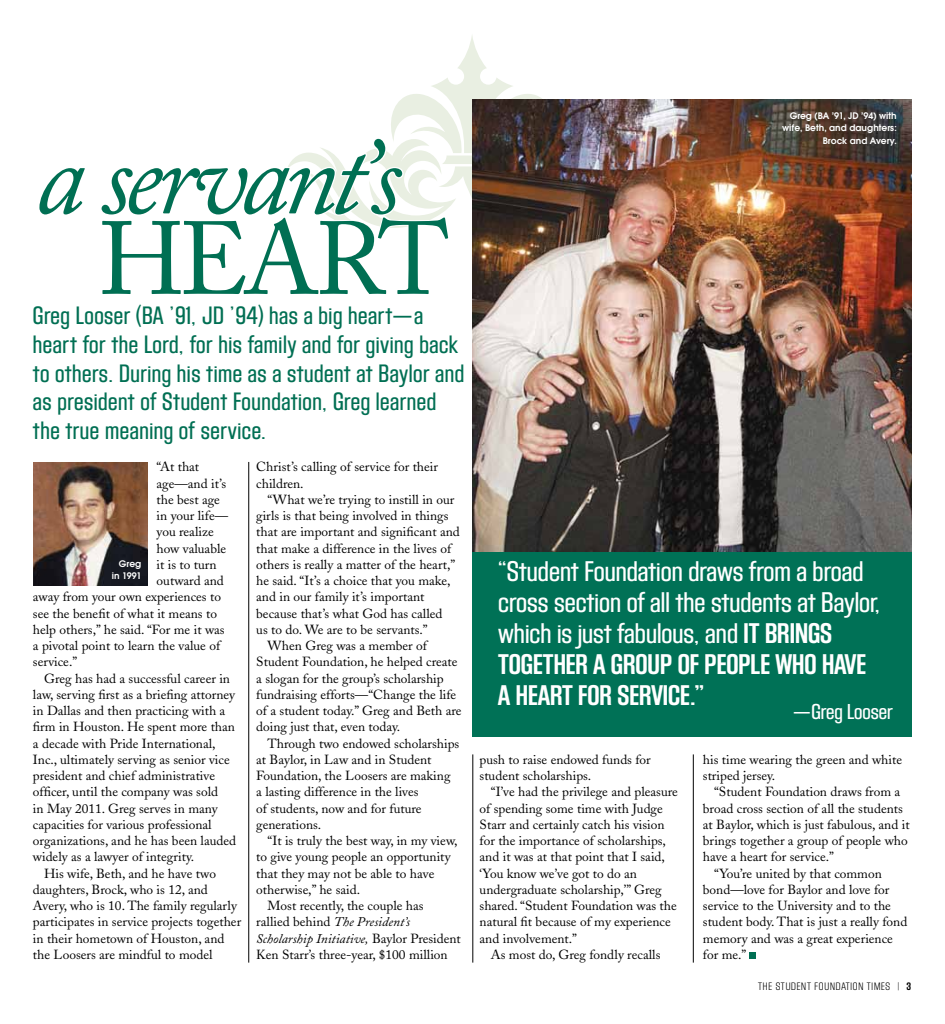
<style>
.page{position:relative;width:945px;height:1024px;background:#fff}
.page>*{position:absolute;margin:0;border:0;box-sizing:border-box;transform-origin:0 0}
.t1{font:italic 108.75px "Adobe Caslon";letter-spacing:-.06em;color:#006f53}
.t2{font:102.38px "Adobe Caslon";letter-spacing:-.05em;color:#006f53}
.t3{font:29.75px/31px "Block Gothic Med Cond";color:#fff}
.t4{font:29.75px/31px "Block Gothic Bold Cond";color:#fff}
.t5{font:26.25px/28.8px "Block Gothic Med Cond";letter-spacing:.02em;color:#006f53}
.t6{font:22.5px "Block Gothic Med Cond";color:#fff}
.t7{font:13.12px/16.2px "Adobe Caslon";color:#000}
.t8{font:italic 13.12px "Adobe Caslon";color:#000}
.t9{font:11.25px "Block Gothic Light Cond";letter-spacing:.07em;color:#000}
.t10{font:600 10px/12.5px "Avant Garde ITC";color:#fff;text-align:right}
.s1{font-style:normal}
.s2{font-family:"Block Gothic Bold Cond"}
</style>
<div class="page">
<svg style="left:391px;top:35px;width:151px;height:171px"></svg>
<svg style="left:288px;top:136px;width:162px;height:92px"></svg>
<hr style="left:248px;top:462px;width:1px;height:500px;background:#000">
<svg style="left:749px;top:953px;width:6px;height:6px"></svg>
<img style="left:34px;top:462px;width:114px;height:123px">
<div style="left:472px;top:541px;width:439px;height:195px;background:#007156"></div>
<img style="left:472px;top:99px;width:439px;height:452px">
<hr style="left:693px;top:754px;width:1px;height:208px;background:#000">
<hr style="left:472px;top:754px;width:1px;height:208px;background:#000">
<h1 class="t1" style="left:36px;top:118px;width:367px">a servant’s</h1>
<h2 class="t2" style="left:99px;top:199px;width:352px">HEART</h2>
<h3 class="t5" style="left:33px;top:302px;width:433px">Greg Looser (BA ’91, JD ’94) has a big heart—a heart for the Lord, for his family and for giving back to others. During his time as a student at Baylor and as president of Student Foundation, Greg learned the true meaning of service.</h3>
<p class="t7" style="left:157px;top:459px;width:44px">“At that</p>
<p class="t7" style="left:157px;top:475px;width:71px">age—and it’s</p>
<p class="t7" style="left:157px;top:491px;width:65px">the best age</p>
<p class="t7" style="left:157px;top:508px;width:73px">in your life—</p>
<p class="t7" style="left:157px;top:524px;width:59px">you realize</p>
<p class="t7" style="left:157px;top:540px;width:71px">how valuable</p>
<p class="t7" style="left:157px;top:556px;width:62px">it is to turn</p>
<p class="t7" style="left:157px;top:573px;width:69px">outward and</p>
<p class="t7" style="left:33px;top:589px;width:190px">away from your own experiences to</p>
<p class="t7" style="left:33px;top:605px;width:186px">see the benefit of what it means to</p>
<p class="t7" style="left:33px;top:621px;width:193px">help others,” he said. “For me it was</p>
<p class="t7" style="left:33px;top:638px;width:189px">a pivotal point to learn the value of</p>
<p class="t7" style="left:33px;top:654px;width:46px">service.”</p>
<p class="t7" style="left:44px;top:670px;width:187px">Greg has had a successful career in</p>
<p class="t7" style="left:33px;top:686px;width:204px">law, serving first as a briefing attorney</p>
<p class="t7" style="left:33px;top:703px;width:194px">in Dallas and then practicing with a</p>
<p class="t7" style="left:33px;top:719px;width:204px">firm in Houston. He spent more than</p>
<p class="t7" style="left:33px;top:735px;width:184px">a decade with Pride International,</p>
<p class="t7" style="left:33px;top:751px;width:198px">Inc., ultimately serving as senior vice</p>
<p class="t7" style="left:33px;top:768px;width:184px">president and chief administrative</p>
<p class="t7" style="left:33px;top:784px;width:187px">officer, until the company was sold</p>
<p class="t7" style="left:33px;top:800px;width:186px">in May 2011. Greg serves in many</p>
<p class="t7" style="left:33px;top:816px;width:180px">capacities for various professional</p>
<p class="t7" style="left:33px;top:833px;width:205px">organizations, and he has been lauded</p>
<p class="t7" style="left:33px;top:849px;width:163px">widely as a lawyer of integrity.</p>
<p class="t7" style="left:44px;top:865px;width:173px">His wife, Beth, and he have two</p>
<p class="t7" style="left:33px;top:881px;width:176px">daughters, Brock, who is 12, and</p>
<p class="t7" style="left:33px;top:898px;width:205px">Avery, who is 10. The family regularly</p>
<p class="t7" style="left:33px;top:914px;width:210px">participates in service projects together</p>
<p class="t7" style="left:33px;top:930px;width:193px">in their hometown of Houston, and</p>
<p class="t7" style="left:33px;top:946px;width:181px">the Loosers are mindful to model</p>
<p class="t7" style="left:256px;top:459px;width:183px">Christ’s calling of service for their children.</p>
<p class="t7" style="left:267px;top:491px;width:189px">“What we’re trying to instill in our</p>
<p class="t7" style="left:256px;top:508px;width:194px">girls is that being involved in things</p>
<p class="t7" style="left:256px;top:524px;width:205px">that are important and significant and</p>
<p class="t7" style="left:256px;top:540px;width:196px">that make a difference in the lives of</p>
<p class="t7" style="left:256px;top:556px;width:201px">others is really a matter of the heart,”</p>
<p class="t7" style="left:256px;top:573px;width:196px">he said. “It’s a choice that you make,</p>
<p class="t7" style="left:256px;top:589px;width:170px">and in our family it’s important</p>
<p class="t7" style="left:256px;top:605px;width:188px">because that’s what God has called</p>
<p class="t7" style="left:256px;top:621px;width:173px">us to do. We are to be servants.”</p>
<p class="t7" style="left:267px;top:638px;width:161px">When Greg was a member of</p>
<p class="t7" style="left:256px;top:654px;width:203px">Student Foundation, he helped create</p>
<p class="t7" style="left:256px;top:670px;width:189px">a slogan for the group’s scholarship</p>
<p class="t7" style="left:256px;top:686px;width:202px">fundraising efforts—“Change the life</p>
<p class="t7" style="left:256px;top:703px;width:207px">of a student today.” Greg and Beth are</p>
<p class="t7" style="left:256px;top:719px;width:146px">doing just that, even today.</p>
<p class="t7" style="left:267px;top:735px;width:193px">Through two endowed scholarships</p>
<p class="t7" style="left:256px;top:751px;width:177px">at Baylor, in Law and in Student</p>
<p class="t7" style="left:256px;top:768px;width:196px">Foundation, the Loosers are making</p>
<p class="t7" style="left:256px;top:784px;width:164px">a lasting difference in the lives</p>
<p class="t7" style="left:256px;top:800px;width:167px">of students, now and for future</p>
<p class="t7" style="left:256px;top:816px;width:67px">generations.</p>
<p class="t7" style="left:267px;top:833px;width:192px">“It is truly the best way, in my view,</p>
<p class="t7" style="left:256px;top:849px;width:196px">to give young people an opportunity</p>
<p class="t7" style="left:256px;top:865px;width:180px">that they may not be able to have</p>
<p class="t7" style="left:256px;top:881px;width:105px">otherwise,” he said.</p>
<p class="t7" style="left:267px;top:898px;width:158px">Most recently, the couple has</p>
<p class="t8" style="left:256px;top:915px;width:155px"><span class="s1">rallied behind</span> The President’s</p>
<p class="t8" style="left:256px;top:931px;width:206px">Scholarship Initiative, <span class="s1">Baylor President</span></p>
<p class="t7" style="left:256px;top:946px;width:193px">Ken Starr’s three-year, $100 million</p>
<p class="t10" style="left:112px;top:557px;width:31px">Greg in 1991</p>
<p class="t10" style="left:782px;top:109px;width:116px">Greg (BA ’91, JD ’94) with wife, Beth, and daughters:<br>Brock and Avery.</p>
<p class="t10" style="left:811px;top:112px;width:88px;text-align:justify;text-indent:19px">Ullorro int. Lacit volorepero eaquae verit earupta et rest</p>
<h3 class="t3" style="left:498px;top:557px;width:384px">“Student Foundation draws from a broad cross section of all the students at Baylor, which is just fabulous, and <span class="s2">IT BRINGS</span></h3>
<h3 class="t4" style="left:498px;top:650px;width:369px">TOGETHER A GROUP OF PEOPLE WHO HAVE<br>A HEART FOR SERVICE.”</h3>
<h3 class="t6" style="left:792px;top:700px;width:102px">—Greg Looser</h3>
<p class="t7" style="left:480px;top:751px;width:173px">push to raise endowed funds for student scholarships.</p>
<p class="t7" style="left:480px;top:784px;width:200px;text-indent:11px">“I’ve had the privilege and pleasure of spending some time with Judge Starr and certainly catch his vision for the importance of scholarships, and it was at that point that I said, ‘You know we’ve got to do an undergraduate scholarship,’” Greg shared. “Student Foundation was the natural fit because of my experience and involvement.”</p>
<p class="t7" style="left:491px;top:946px;width:171px">As most do, Greg fondly recalls</p>
<p class="t7" style="left:703px;top:751px;width:201px">his time wearing the green and white striped jersey.</p>
<p class="t7" style="left:714px;top:784px;width:188px">“Student Foundation draws from a</p>
<p class="t7" style="left:703px;top:800px;width:202px">broad cross section of all the students</p>
<p class="t7" style="left:703px;top:816px;width:208px">at Baylor, which is just fabulous, and it</p>
<p class="t7" style="left:703px;top:833px;width:206px">brings together a group of people who</p>
<p class="t7" style="left:703px;top:849px;width:133px">have a heart for service.”</p>
<p class="t7" style="left:714px;top:865px;width:169px">“You’re united by that common</p>
<p class="t7" style="left:703px;top:881px;width:188px">bond—love for Baylor and love for</p>
<p class="t7" style="left:703px;top:898px;width:190px">service to the University and to the</p>
<p class="t7" style="left:703px;top:914px;width:206px">student body. That is just a really fond</p>
<p class="t7" style="left:703px;top:930px;width:192px">memory and was a great experience</p>
<p class="t7" style="left:703px;top:946px;width:45px">for me.”</p>
<p class="t9" style="left:758px;top:980px;width:155px">THE STUDENT FOUNDATION TIMES | <span class="s2">3</span></p>
</div>
